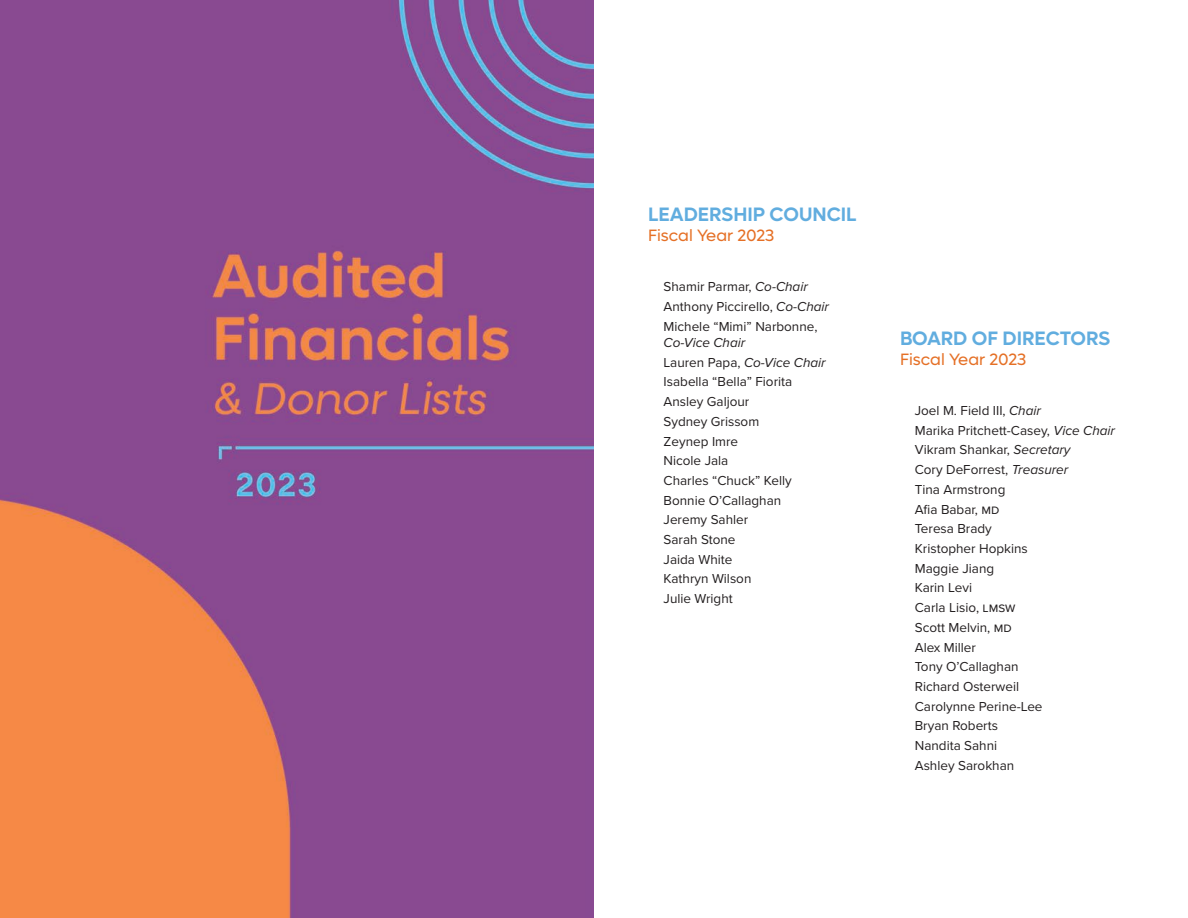
<style>
.page{position:relative;width:1188px;height:918px;background:#fff}
.page>*{position:absolute;margin:0;border:0;box-sizing:border-box;transform-origin:0 0}
.t1{font:600 19.5px "Lufga";color:#61addf}
.t2{font:16.5px "Lufga";color:#e57026}
.t3{font:13.5px/16.2px "Proxima Nova";color:#231f20}
.t4{font:italic 13.5px "Proxima Nova";color:#231f20}
.s1{font-style:italic}
.s2{font-style:normal}
</style>
<div class="page">
<img style="left:0;top:0;width:594px;height:918px">
<p class="t1" style="left:648px;top:203px;width:210px">LEADERSHIP COUNCIL</p>
<p class="t2" style="left:648px;top:226px;width:128px">Fiscal Year 2023</p>
<p class="t3" style="left:664px;top:278px;width:146px">Shamir Parmar, <span class="s1">Co-Chair</span></p>
<p class="t3" style="left:664px;top:298px;width:167px">Anthony Piccirello, <span class="s1">Co-Chair</span></p>
<p class="t3" style="left:664px;top:318px;width:155px">Michele “Mimi” Narbonne,<br><span class="s1">Co-Vice Chair</span></p>
<p class="t4" style="left:664px;top:352px;width:164px"><span class="s2">Lauren Papa,</span> Co-Vice Chair</p>
<p class="t3" style="left:664px;top:373px;width:130px">Isabella “Bella” Fiorita</p>
<p class="t3" style="left:664px;top:393px;width:87px">Ansley Galjour</p>
<p class="t3" style="left:664px;top:413px;width:97px">Sydney Grissom</p>
<p class="t3" style="left:664px;top:432px;width:76px">Zeynep Imre</p>
<p class="t3" style="left:664px;top:452px;width:66px">Nicole Jala</p>
<p class="t3" style="left:664px;top:472px;width:130px">Charles “Chuck” Kelly</p>
<p class="t3" style="left:664px;top:491px;width:119px">Bonnie O’Callaghan</p>
<p class="t3" style="left:664px;top:511px;width:86px">Jeremy Sahler</p>
<p class="t3" style="left:664px;top:531px;width:73px">Sarah Stone</p>
<p class="t3" style="left:664px;top:551px;width:70px">Jaida White</p>
<p class="t3" style="left:664px;top:570px;width:89px">Kathryn Wilson</p>
<p class="t3" style="left:664px;top:590px;width:71px">Julie Wright</p>
<p class="t1" style="left:900px;top:327px;width:212px">BOARD OF DIRECTORS</p>
<p class="t2" style="left:900px;top:349px;width:128px">Fiscal Year 2023</p>
<p class="t3" style="left:915px;top:402px;width:128px">Joel M. Field III, <span class="s1">Chair</span></p>
<p class="t3" style="left:915px;top:422px;width:202px">Marika Pritchett-Casey, <span class="s1">Vice Chair</span></p>
<p class="t3" style="left:915px;top:441px;width:157px">Vikram Shankar, <span class="s1">Secretary</span></p>
<p class="t3" style="left:915px;top:461px;width:155px">Cory DeForrest, <span class="s1">Treasurer</span></p>
<p class="t3" style="left:915px;top:481px;width:92px">Tina Armstrong</p>
<p class="t3" style="left:915px;top:500px;width:86px">Afia Babar, md</p>
<p class="t3" style="left:915px;top:520px;width:79px">Teresa Brady</p>
<p class="t3" style="left:915px;top:540px;width:115px">Kristopher Hopkins</p>
<p class="t3" style="left:915px;top:559px;width:81px">Maggie Jiang</p>
<p class="t3" style="left:915px;top:579px;width:59px">Karin Levi</p>
<p class="t3" style="left:915px;top:599px;width:102px">Carla Lisio, lmsw</p>
<p class="t3" style="left:915px;top:619px;width:98px">Scott Melvin, md</p>
<p class="t3" style="left:915px;top:638px;width:63px">Alex Miller</p>
<p class="t3" style="left:915px;top:658px;width:105px">Tony O’Callaghan</p>
<p class="t3" style="left:915px;top:678px;width:106px">Richard Osterweil</p>
<p class="t3" style="left:915px;top:697px;width:129px">Carolynne Perine-Lee</p>
<p class="t3" style="left:915px;top:717px;width:85px">Bryan Roberts</p>
<p class="t3" style="left:915px;top:737px;width:84px">Nandita Sahni</p>
<p class="t3" style="left:915px;top:757px;width:101px">Ashley Sarokhan</p>
</div>
